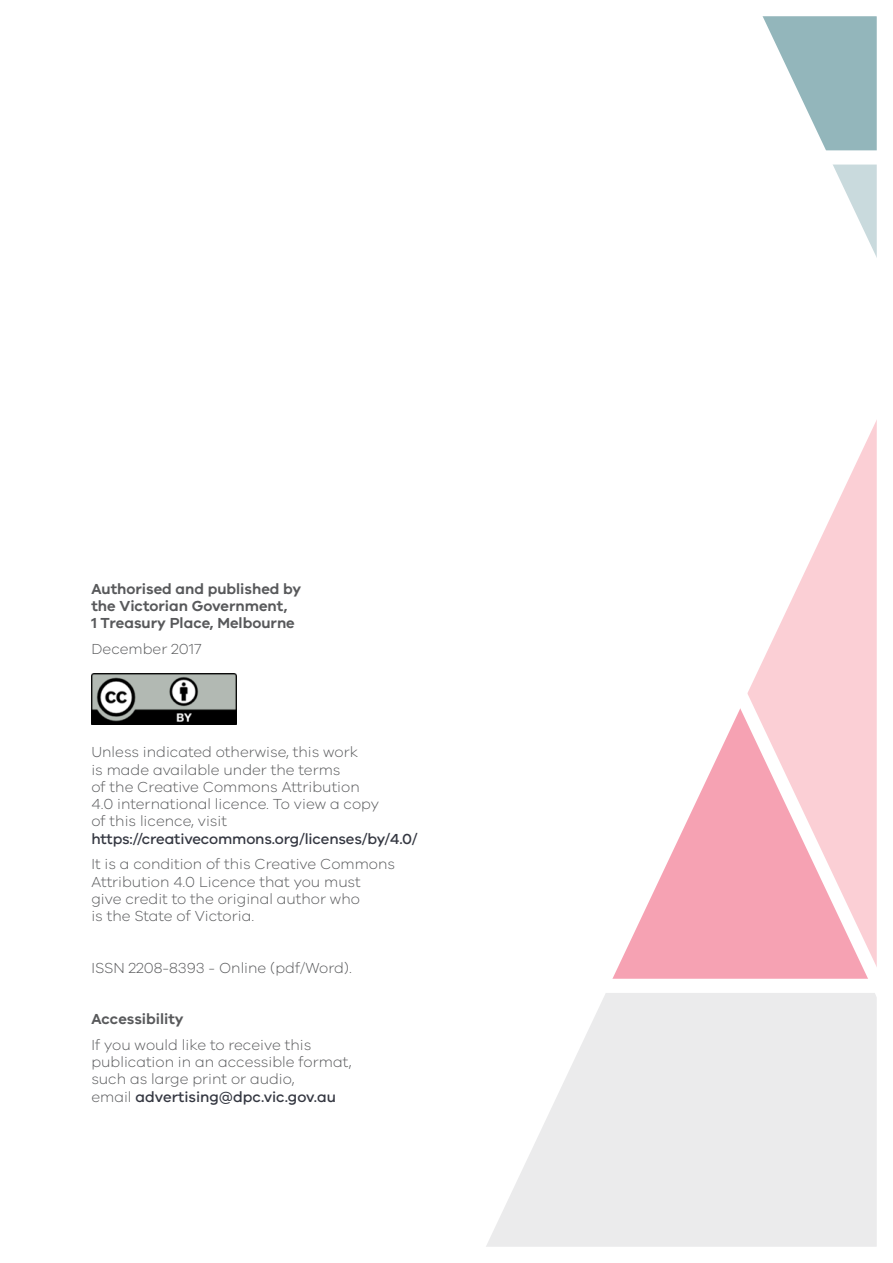
<style>
.page{position:relative;width:893px;height:1263px;background:#fff}
.page>*{position:absolute;margin:0;border:0;box-sizing:border-box;transform-origin:0 0}
.t1{font:300 15px/17.2px "VIC";color:#58595b}
.t2{font:600 15px/17.2px "VIC";color:#58595b}
.t3{font:500 15px "VIC";letter-spacing:-.01em;color:#343741}
.s1{font-weight:500;color:#343741}
</style>
<div class="page">
<svg style="left:762px;top:16px;width:115px;height:127px"></svg>
<svg style="left:486px;top:143px;width:391px;height:1104px"></svg>
<img style="left:91px;top:674px;width:145px;height:50px">
<p class="t2" style="left:91px;top:580px;width:211px">Authorised and published by the Victorian Government,<br>1 Treasury Place, Melbourne</p>
<p class="t1" style="left:91px;top:640px;width:111px">December 2017</p>
<p class="t1" style="left:91px;top:743px;width:289px">Unless indicated otherwise, this work<br>is made available under the terms<br>of the Creative Commons Attribution 4.0 international licence. To view a copy of this licence, visit</p>
<p class="t3" style="left:91px;top:830px;width:328px">https://creativecommons.org/licenses/by/4.0/</p>
<p class="t1" style="left:91px;top:855px;width:305px">It is a condition of this Creative Commons Attribution 4.0 Licence that you must<br>give credit to the original author who<br>is the State of Victoria.</p>
<p class="t1" style="left:91px;top:958px;width:262px">ISSN 2208-8393 - Online (pdf/Word).</p>
<p class="t2" style="left:91px;top:1010px;width:94px">Accessibility</p>
<p class="t1" style="left:91px;top:1036px;width:262px">If you would like to receive this publication in an accessible format, such as large print or audio,<br>email <span class="s1">advertising@dpc.vic.gov.au</span></p>
</div>
